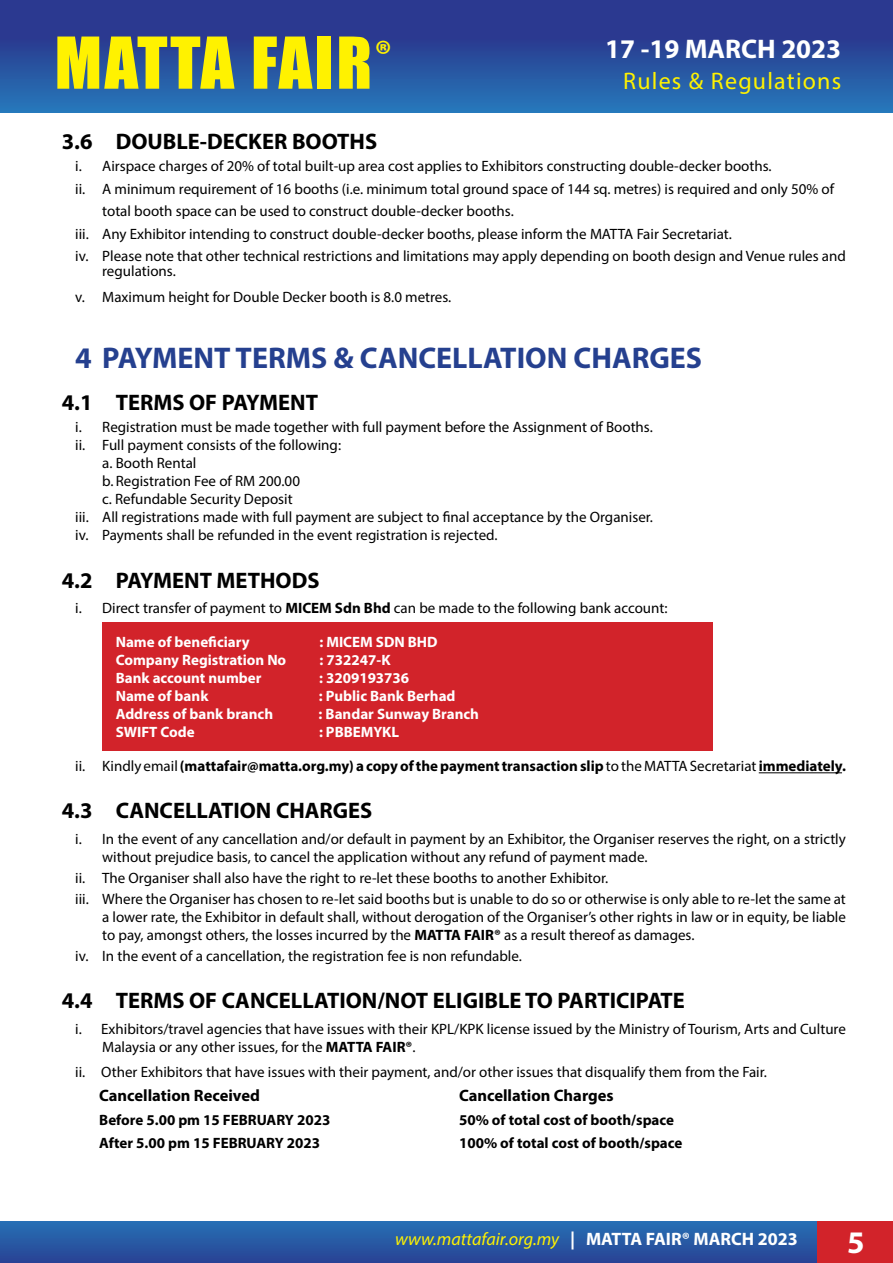
<style>
.page{position:relative;width:893px;height:1263px;background:#fff}
.page>*{position:absolute;margin:0;border:0;box-sizing:border-box;transform-origin:0 0}
.t1{font:66px "Impact";letter-spacing:.04em;color:#fff200}
.t2{font:700 31.5px "Myriad Pro";color:#fff}
.t3{font:700 30px "Myriad Pro";color:#25408f}
.t4{font:700 27px "Myriad Pro";color:#fff}
.t5{font:24px "Myriad Pro";letter-spacing:.05em;color:#fff200}
.t6{font:700 22.5px "Myriad Pro";color:#000}
.t7{font:italic 18px "Myriad Pro";color:#fff200}
.t8{font:700 16.5px "Myriad Pro";color:#000}
.t9{font:15px/18px "Myriad Pro";color:#000}
.t10{font:700 15px "Myriad Pro";color:#000}
.t11{font:700 15px "Myriad Pro";color:#fff}
.s1{font-weight:700}
.s2{font-weight:400}
.s3{font-weight:700;font-style:normal;color:#fff}
</style>
<div class="page">
<hr style="left:759px;top:772px;width:83px;height:1px;background:#000">
<div style="left:102px;top:622px;width:611px;height:128px;background:#d2232a"></div>
<div style="left:0;top:1222px;width:893px;height:41px;background:linear-gradient(to bottom,#2770b4,#294294)"></div>
<div style="left:818px;top:1222px;width:75px;height:41px;background:#d2232a"></div>
<div style="left:0;top:0;width:893px;height:113px;background:linear-gradient(to bottom,#2c2a86,#2673b6)"></div>
<h1 class="t1" style="left:55px;top:12px;width:339px">MATTA FAIR<sup>®</sup></h1>
<h3 class="t4" style="left:605px;top:32px;width:237px">17 -19 MARCH 2023</h3>
<h3 class="t5" style="left:623px;top:66px;width:219px">Rules &amp; Regulations</h3>
<h3 class="t6" style="left:62px;top:127px;width:317px">3.6 DOUBLE-DECKER BOOTHS</h3>
<p class="t9" style="left:75px;top:157px;width:698px">i. Airspace charges of 20% of total built-up area cost applies to Exhibitors constructing double-decker booths.</p>
<p class="t9" style="left:75px;top:180px;width:760px">ii. A minimum requirement of 16 booths (i.e. minimum total ground space of 144 sq. metres) is required and only 50% of</p>
<p class="t9" style="left:102px;top:202px;width:413px">total booth space can be used to construct double-decker booths.</p>
<p class="t9" style="left:75px;top:225px;width:658px">iii. Any Exhibitor intending to construct double-decker booths, please inform the MATTA Fair Secretariat.</p>
<p class="t9" style="left:75px;top:247px;width:772px">iv. Please note that other technical restrictions and limitations may apply depending on booth design and Venue rules and</p>
<p class="t9" style="left:75px;top:258px;width:378px;line-height:25.5px;text-indent:27px">regulations.<br>v. Maximum height for Double Decker booth is 8.0 metres.</p>
<h3 class="t3" style="left:75px;top:338px;width:628px">4 PAYMENT TERMS &amp; CANCELLATION CHARGES</h3>
<h3 class="t6" style="left:62px;top:388px;width:258px">4.1 TERMS OF PAYMENT</h3>
<p class="t9" style="left:75px;top:418px;width:579px">i. Registration must be made together with full payment before the Assignment of Booths.</p>
<p class="t9" style="left:75px;top:436px;width:267px">ii. Full payment consists of the following:</p>
<p class="t9" style="left:102px;top:454px;width:96px">a. Booth Rental</p>
<p class="t9" style="left:102px;top:472px;width:199px">b. Registration Fee of RM 200.00</p>
<p class="t9" style="left:102px;top:490px;width:192px">c. Refundable Security Deposit</p>
<p class="t9" style="left:75px;top:508px;width:579px">iii. All registrations made with full payment are subject to final acceptance by the Organiser.</p>
<p class="t9" style="left:75px;top:526px;width:424px">iv. Payments shall be refunded in the event registration is rejected.</p>
<h3 class="t6" style="left:62px;top:565px;width:259px">4.2 PAYMENT METHODS</h3>
<p class="t9" style="left:75px;top:599px;width:594px">i. Direct transfer of payment to <span class="s1">MICEM Sdn Bhd</span> can be made to the following bank account:</p>
<p class="t11" style="left:116px;top:632px;width:135px">Name of beneficiary</p>
<p class="t11" style="left:319px;top:632px;width:120px">: MICEM SDN BHD</p>
<p class="t11" style="left:116px;top:650px;width:172px">Company Registration No</p>
<p class="t11" style="left:320px;top:650px;width:72px">: 732247-K</p>
<p class="t11" style="left:116px;top:668px;width:147px">Bank account number</p>
<p class="t11" style="left:319px;top:668px;width:92px">: 3209193736</p>
<p class="t11" style="left:116px;top:686px;width:94px">Name of bank</p>
<p class="t11" style="left:319px;top:686px;width:138px">: Public Bank Berhad</p>
<p class="t11" style="left:116px;top:704px;width:159px">Address of bank branch</p>
<p class="t11" style="left:319px;top:704px;width:162px">: Bandar Sunway Branch</p>
<p class="t11" style="left:116px;top:722px;width:81px">SWIFT Code</p>
<p class="t11" style="left:319px;top:722px;width:82px">: PBBEMYKL</p>
<p class="t10" style="left:75px;top:756px;width:772px"><span class="s2">ii. Kindly email</span> (mattafair@matta.org.my) a copy of the payment transaction slip <span class="s2">to the MATTA Secretariat</span> immediately.</p>
<h3 class="t6" style="left:62px;top:796px;width:312px">4.3 CANCELLATION CHARGES</h3>
<p class="t9" style="left:102px;top:830px;width:745px;text-indent:-27px">i. In the event of any cancellation and/or default in payment by an Exhibitor, the Organiser reserves the right, on a strictly without prejudice basis, to cancel the application without any refund of payment made.</p>
<p class="t9" style="left:75px;top:867px;width:772px;line-height:21px">ii. The Organiser shall also have the right to re-let these booths to another Exhibitor.<br>iii. Where the Organiser has chosen to re-let said booths but is unable to do so or otherwise is only able to re-let the same at</p>
<p class="t9" style="left:102px;top:908px;width:745px">a lower rate, the Exhibitor in default shall, without derogation of the Organiser’s other rights in law or in equity, be liable to pay, amongst others, the losses incurred by the <span class="s1">MATTA FAIR®</span> as a result thereof as damages.</p>
<p class="t9" style="left:75px;top:947px;width:448px">iv. In the event of a cancellation, the registration fee is non refundable.</p>
<h3 class="t6" style="left:62px;top:986px;width:625px">4.4 TERMS OF CANCELLATION/NOT ELIGIBLE TO PARTICIPATE</h3>
<p class="t9" style="left:102px;top:1019px;width:745px;text-indent:-27px">i. Exhibitors/travel agencies that have issues with their KPL/KPK license issued by the Ministry of Tourism, Arts and Culture<br>Malaysia or any other issues, for the <span class="s1">MATTA FAIR®</span>.</p>
<p class="t9" style="left:75px;top:1063px;width:693px">ii. Other Exhibitors that have issues with their payment, and/or other issues that disqualify them from the Fair.</p>
<p class="t8" style="left:99px;top:1085px;width:162px">Cancellation Received</p>
<p class="t8" style="left:459px;top:1085px;width:156px">Cancellation Charges</p>
<p class="t10" style="left:99px;top:1110px;width:233px">Before 5.00 pm 15 FEBRUARY 2023</p>
<p class="t10" style="left:459px;top:1110px;width:216px">50% of total cost of booth/space</p>
<p class="t10" style="left:99px;top:1133px;width:222px">After 5.00 pm 15 FEBRUARY 2023</p>
<p class="t10" style="left:459px;top:1133px;width:225px">100% of total cost of booth/space</p>
<p class="t7" style="left:395px;top:1228px;width:404px">www.mattafair.org.my <span class="s3">| MATTA FAIR® MARCH 2023</span></p>
<h2 class="t2" style="left:847px;top:1222px;width:19px">5</h2>
</div>
